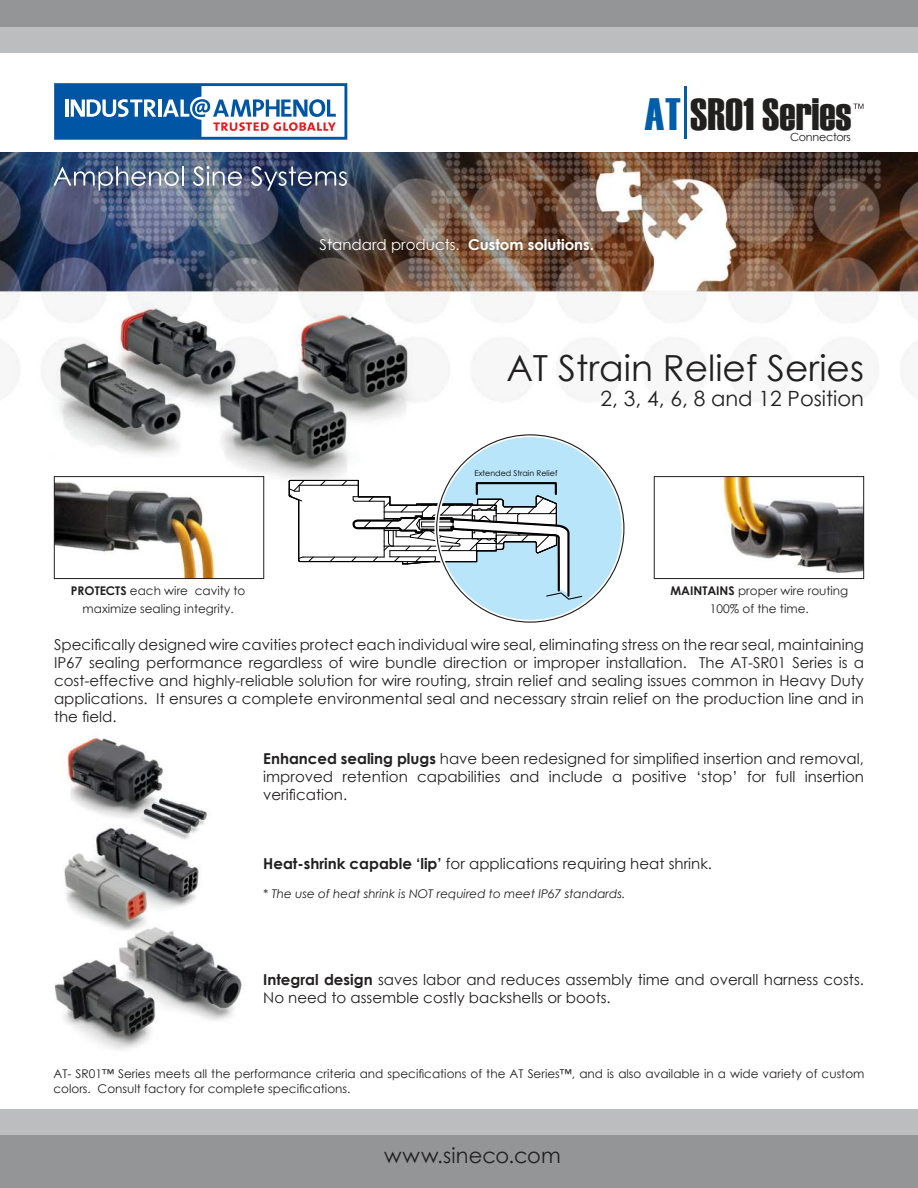
<style>
.page{position:relative;width:918px;height:1188px;background:#fff}
.page>*{position:absolute;margin:0;border:0;box-sizing:border-box;transform-origin:0 0}
.t1{font:45.3px "Haettenschweiler";color:#221f1f}
.t2{font:36px "Century Gothic";color:#221f1f}
.t3{font:21px "Century Gothic";color:#221f1f}
.t4{font:15px/18px "Century Gothic";color:#221f1f;text-align:justify}
.t5{font:15px "Century Gothic";color:#fff}
.t6{font:12px/18px "Century Gothic";color:#221f1f;text-align:center}
.t7{font:italic 12px "Century Gothic";color:#221f1f}
.t8{font:11.25px "Century Gothic";letter-spacing:-.025em;color:#221f1f}
.t9{font:7.95px "Century Gothic";color:#000}
.s1{font-weight:700}
.s2{color:#005daa}
</style>
<div class="page">
<img style="left:0;top:152px;width:918px;height:249px">
<img style="left:40px;top:281px;width:391px;height:217px">
<img style="left:56px;top:478px;width:187px;height:99px">
<div style="left:54px;top:476px;width:210px;height:103px;border:1px solid #221f1f"></div>
<img style="left:722px;top:478px;width:140px;height:95px">
<div style="left:654px;top:476px;width:210px;height:103px;border:1px solid #221f1f"></div>
<img style="left:64px;top:847px;width:135px;height:74px">
<img style="left:54px;top:921px;width:188px;height:129px">
<img style="left:61px;top:737px;width:147px;height:110px">
<hr style="left:684px;top:86px;width:3px;height:53px;background:#005dab">
<svg style="left:853px;top:104px;width:10px;height:5px"></svg>
<div style="left:0;top:1135px;width:918px;height:53px;background:#939597"></div>
<div style="left:0;top:1109px;width:918px;height:26px;background:#bbbdbf"></div>
<div style="left:0;top:0;width:918px;height:27px;background:#939597"></div>
<div style="left:0;top:27px;width:918px;height:26px;background:#bbbdbf"></div>
<div style="left:437px;top:435px;width:187px;height:187px;background:#b9e5fb;border-radius:50%"></div>
<svg style="left:288px;top:479px;width:295px;height:121px"></svg>
<div style="left:434px;top:433px;width:192px;height:191px;border:5px solid #fff;border-radius:50%"></div>
<div style="left:476px;top:482px;width:81px;height:13px;border:2px solid #000"></div>
<svg style="left:53px;top:166px;width:126px;height:25px;background:#6a7a96"></svg>
<hr style="left:182px;top:166px;width:2px;height:20px;background:#fff">
<svg style="left:193px;top:166px;width:49px;height:20px"></svg>
<svg style="left:251px;top:166px;width:96px;height:25px;background:#53607d"></svg>
<div style="left:54px;top:83px;width:293px;height:57px;border:3px solid #0055a5"></div>
<svg style="left:56px;top:85px;width:280px;height:53px"></svg>
<p class="t5" style="left:320px;top:234px;width:276px">Standard products. <span class="s1">Custom solutions.</span></p>
<h1 class="t1" style="left:644px;top:88px;width:209px"><span class="s2">AT</span> SR01 Series</h1>
<p class="t8" style="left:790px;top:130px;width:62px">Connectors</p>
<h2 class="t2" style="left:506px;top:343px;width:359px">AT Strain Relief Series</h2>
<h3 class="t3" style="left:601px;top:384px;width:265px">2, 3, 4, 6, 8 and 12 Position</h3>
<p class="t9" style="left:474px;top:469px;width:85px">Extended Strain Relief</p>
<p class="t6" style="left:71px;top:581px;width:176px"><span class="s1">PROTECTS</span> each wire cavity to maximize sealing integrity.</p>
<p class="t6" style="left:670px;top:581px;width:179px"><span class="s1">MAINTAINS</span> proper wire routing<br>100% of the time.</p>
<p class="t4" style="left:54px;top:635px;width:812px">Speci昀椀cally designed wire cavities protect each individual wire seal, eliminating stress on the rear seal, maintaining IP67 sealing performance regardless of wire bundle direction or improper installation. The AT-SR01 Series is a cost-effective and highly-reliable solution for wire routing, strain relief and sealing issues common in Heavy Duty applications. It ensures a complete environmental seal and necessary strain relief on the production line and in the 昀椀eld.</p>
<p class="t4" style="left:263px;top:750px;width:602px"><span class="s1">Enhanced sealing plugs</span> have been redesigned for simpli昀椀ed insertion and removal, improved retention capabilities and include a positive ‘stop’ for full insertion veri昀椀cation.</p>
<p class="t4" style="left:263px;top:854px;width:450px"><span class="s1">Heat-shrink capable ‘lip’</span> for applications requiring heat shrink.</p>
<p class="t7" style="left:263px;top:889px;width:364px">* The use of heat shrink is NOT required to meet IP67 standards.</p>
<p class="t4" style="left:263px;top:971px;width:602px"><span class="s1">Integral design</span> saves labor and reduces assembly time and overall harness costs.<br>No need to assemble costly backshells or boots.</p>
<p class="t6" style="left:53px;top:1066px;width:813px;line-height:14.4px;text-align:left">AT- SR01™ Series meets all the performance criteria and speci昀椀cations of the AT Series™, and is also available in a wide variety of custom colors. Consult factory for complete speci昀椀cations.</p>
<h3 class="t3" style="left:384px;top:1144px;width:178px">www.sineco.com</h3>
</div>
